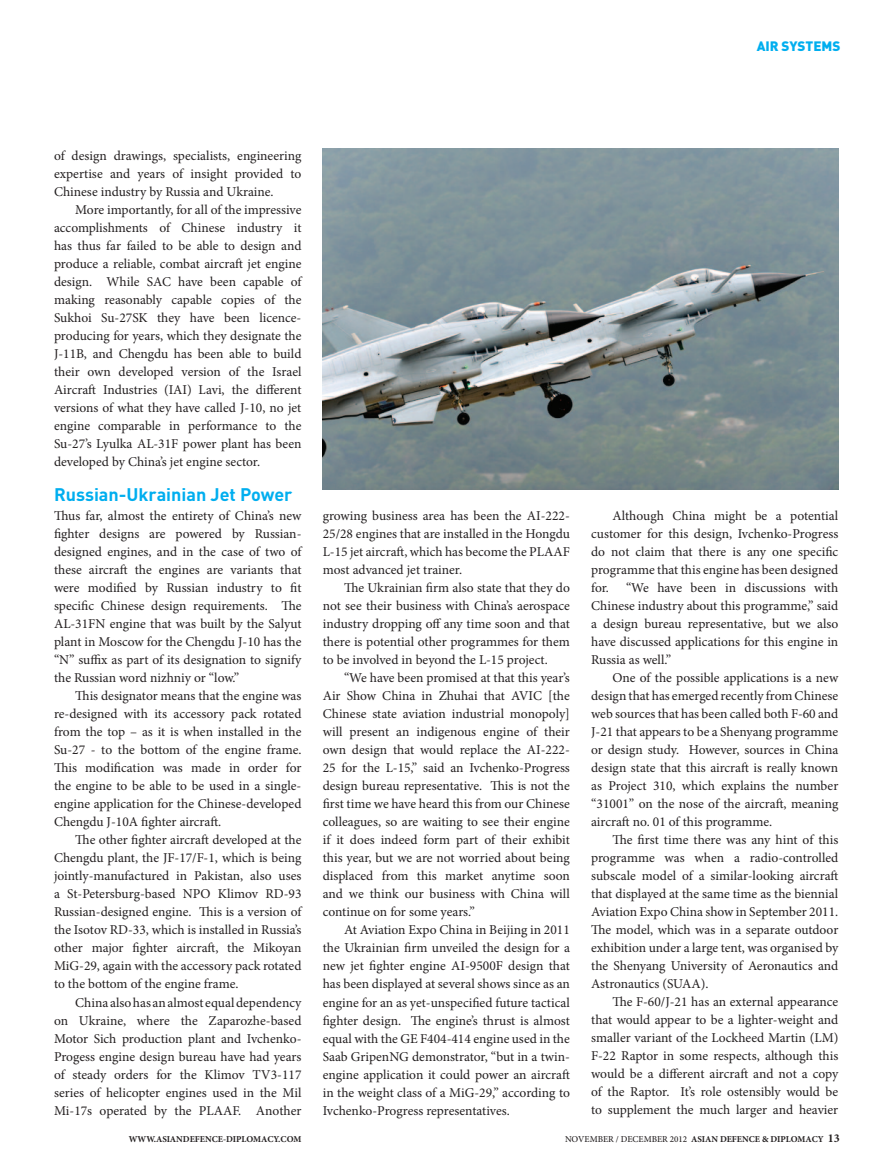
<style>
.page{position:relative;width:893px;height:1170px;background:#fff}
.page>*{position:absolute;margin:0;border:0;box-sizing:border-box;transform-origin:0 0}
.t1{font:700 18px "DIN Pro";color:#00aeef}
.t2{font:13.5px/18px "Minion Pro";color:#231f20;text-align:justify}
.t3{font:900 13.5px "DIN Pro";color:#00aeef}
.t4{font:700 9px "Minion Pro";color:#231f20}
.s1{font-weight:500}
.s2{font-size:12px}
</style>
<div class="page">
<img style="left:323px;top:149px;width:515px;height:340px">
<p class="t3" style="left:757px;top:37px;width:85px">AIR SYSTEMS</p>
<p class="t2" style="left:54px;top:147px;width:249px">of design drawings, specialists, engineering expertise and years of insight provided to Chinese industry by Russia and Ukraine.</p>
<p class="t2" style="left:54px;top:201px;width:249px;text-indent:21px">More importantly, for all of the impressive accomplishments of Chinese industry it has thus far failed to be able to design and produce a reliable, combat aircraft jet engine design. While SAC have been capable of making reasonably capable copies of the Sukhoi Su-27SK they have been licence&shy;producing for years, which they designate the J-11B, and Chengdu has been able to build their own developed version of the Israel Aircraft Industries (IAI) Lavi, the different versions of what they have called J-10, no jet engine comparable in performance to the Su-27’s Lyulka AL-31F power plant has been developed by China’s jet engine sector.</p>
<h1 class="t1" style="left:54px;top:482px;width:240px">Russian-Ukrainian Jet Power</h1>
<p class="t2" style="left:54px;top:507px;width:249px">Thus far, almost the entirety of China’s new fighter designs are powered by Russian&shy;designed engines, and in the case of two of these aircraft the engines are variants that were modified by Russian industry to fit specific Chinese design requirements. The AL-31FN engine that was built by the Salyut plant in Moscow for the Chengdu J-10 has the “N” suffix as part of its designation to signify the Russian word nizhniy or “low.”</p>
<p class="t2" style="left:54px;top:687px;width:249px;text-indent:21px">This designator means that the engine was re-designed with its accessory pack rotated from the top – as it is when installed in the Su-27 - to the bottom of the engine frame.<br>This modification was made in order for the engine to be able to be used in a single&shy;engine application for the Chinese-developed Chengdu J-10A fighter aircraft.</p>
<p class="t2" style="left:54px;top:831px;width:249px;text-indent:21px">The other fighter aircraft developed at the Chengdu plant, the JF-17/F-1, which is being jointly-manufactured in Pakistan, also uses a St-Petersburg-based NPO Klimov RD-93<br>Russian-designed engine. This is a version of the Isotov RD-33, which is installed in Russia’s other major fighter aircraft, the Mikoyan MiG-29, again with the accessory pack rotated to the bottom of the engine frame.</p>
<p class="t2" style="left:54px;top:993px;width:249px;text-indent:21px">China also has an almost equal dependency on Ukraine, where the Zaparozhe-based Motor Sich production plant and Ivchenko-Progess engine design bureau have had years of steady orders for the Klimov TV3-117 series of helicopter engines used in the Mil Mi-17s operated by the PLAAF. Another</p>
<p class="t2" style="left:323px;top:507px;width:249px">growing business area has been the AI-222- 25/28 engines that are installed in the Hongdu L-15 jet aircraft, which has become the PLAAF most advanced jet trainer.</p>
<p class="t2" style="left:323px;top:579px;width:249px;text-indent:21px">The Ukrainian firm also state that they do not see their business with China’s aerospace industry dropping off any time soon and that there is potential other programmes for them to be involved in beyond the L-15 project.</p>
<p class="t2" style="left:323px;top:669px;width:249px;text-indent:21px">“We have been promised at that this year’s Air Show China in Zhuhai that AVIC [the Chinese state aviation industrial monopoly] will present an indigenous engine of their own design that would replace the AI-222- 25 for the L-15,” said an Ivchenko-Progress design bureau representative. This is not the first time we have heard this from our Chinese colleagues, so are waiting to see their engine if it does indeed form part of their exhibit this year, but we are not worried about being displaced from this market anytime soon and we think our business with China will continue on for some years.”</p>
<p class="t2" style="left:323px;top:921px;width:249px;text-indent:21px">At Aviation Expo China in Beijing in 2011 the Ukrainian firm unveiled the design for a new jet fighter engine AI-9500F design that has been displayed at several shows since as an engine for an as yet-unspecified future tactical fighter design. The engine’s thrust is almost equal with the GE F404-414 engine used in the Saab GripenNG demonstrator, “but in a twin&shy;engine application it could power an aircraft in the weight class of a MiG-29,” according to Ivchenko-Progress representatives.</p>
<p class="t2" style="left:591px;top:507px;width:249px;text-indent:21px">Although China might be a potential customer for this design, Ivchenko-Progress do not claim that there is any one specific programme that this engine has been designed for.</p>
<p class="t2" style="left:591px;top:579px;width:249px;text-indent:35px">“We have been in discussions with Chinese industry about this programme,” said a design bureau representative, but we also have discussed applications for this engine in Russia as well.”</p>
<p class="t2" style="left:591px;top:669px;width:249px;text-indent:21px">One of the possible applications is a new design that has emerged recently from Chinese web sources that has been called both F-60 and J-21 that appears to be a Shenyang programme or design study. However, sources in China design state that this aircraft is really known as Project 310, which explains the number “31001” on the nose of the aircraft, meaning aircraft no. 01 of this programme.</p>
<p class="t2" style="left:591px;top:831px;width:249px;text-indent:21px">The first time there was any hint of this programme was when a radio-controlled subscale model of a similar-looking aircraft that displayed at the same time as the biennial Aviation Expo China show in September 2011.<br>The model, which was in a separate outdoor exhibition under a large tent, was organised by the Shenyang University of Aeronautics and Astronautics (SUAA).</p>
<p class="t2" style="left:591px;top:993px;width:249px;text-indent:21px">The F-60/J-21 has an external appearance that would appear to be a lighter-weight and smaller variant of the Lockheed Martin (LM)<br>F-22 Raptor in some respects, although this would be a different aircraft and not a copy of the Raptor. It’s role ostensibly would be to supplement the much larger and heavier</p>
<p class="t4" style="left:129px;top:1132px;width:174px">WWW.ASIANDEFENCE-DIPLOMACY.COM</p>
<p class="t4" style="left:565px;top:1132px;width:276px"><span class="s1">NOVEMBER / DECEMBER 2012</span> ASIAN DEFENCE &amp; DIPLOMACY <span class="s2">13</span></p>
</div>
